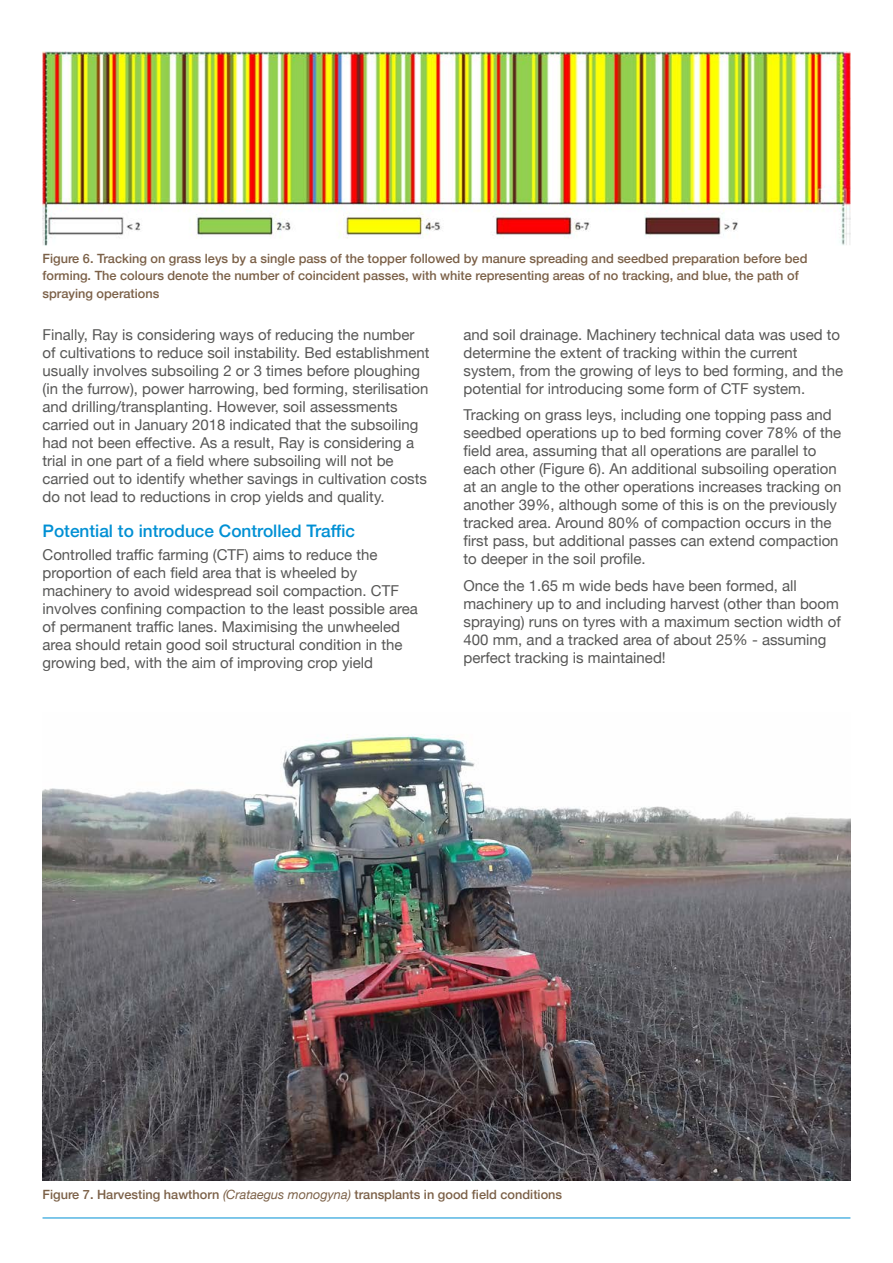
<style>
.page{position:relative;width:893px;height:1263px;background:#fff}
.page>*{position:absolute;margin:0;border:0;box-sizing:border-box;transform-origin:0 0}
.BLUE_SUB_HEADING_1{font:500 17.25px "Helvetica Neue";color:#0090d4}
.MAIN_BODY{font:15px/18px "Helvetica Neue";color:#575756}
.MAIN_CAPTION_2019{font:500 12.75px/17.2px "Helvetica Neue";color:#7b6047}
.s1{font-weight:400;font-style:italic}
</style>
<div class="page">
<hr style="left:43px;top:1217px;width:807px;height:1px;background:#0090d4">
<img style="left:43px;top:51px;width:807px;height:195px">
<img style="left:43px;top:736px;width:807px;height:444px">
<p class="MAIN_CAPTION_2019" style="left:43px;top:249px;width:766px">Figure 6. Tracking on grass leys by a single pass of the topper followed by manure spreading and seedbed preparation before bed forming. The colours denote the number of coincident passes, with white representing areas of no tracking, and blue, the path of spraying operations</p>
<p class="MAIN_BODY" style="left:43px;top:326px;width:388px">Finally, Ray is considering ways of reducing the number of cultivations to reduce soil instability. Bed establishment usually involves subsoiling 2 or 3 times before ploughing (in the furrow), power harrowing, bed forming, sterilisation and drilling/transplanting. However, soil assessments carried out in January 2018 indicated that the subsoiling had not been effective. As a result, Ray is considering a trial in one part of a field where subsoiling will not be carried out to identify whether savings in cultivation costs do not lead to reductions in crop yields and quality.</p>
<p class="BLUE_SUB_HEADING_1" style="left:43px;top:517px;width:314px">Potential to introduce Controlled Traffic</p>
<p class="MAIN_BODY" style="left:43px;top:546px;width:377px">Controlled traffic farming (CTF) aims to reduce the proportion of each field area that is wheeled by machinery to avoid widespread soil compaction. CTF involves confining compaction to the least possible area of permanent traffic lanes. Maximising the unwheeled area should retain good soil structural condition in the growing bed, with the aim of improving crop yield</p>
<p class="MAIN_BODY" style="left:463px;top:326px;width:381px">and soil drainage. Machinery technical data was used to determine the extent of tracking within the current system, from the growing of leys to bed forming, and the potential for introducing some form of CTF system.</p>
<p class="MAIN_BODY" style="left:463px;top:407px;width:379px">Tracking on grass leys, including one topping pass and seedbed operations up to bed forming cover 78% of the field area, assuming that all operations are parallel to each other (Figure 6). An additional subsoiling operation at an angle to the other operations increases tracking on another 39%, although some of this is on the previously tracked area. Around 80% of compaction occurs in the first pass, but additional passes can extend compaction to deeper in the soil profile.</p>
<p class="MAIN_BODY" style="left:463px;top:577px;width:379px">Once the 1.65 m wide beds have been formed, all machinery up to and including harvest (other than boom spraying) runs on tyres with a maximum section width of 400 mm, and a tracked area of about 25% - assuming perfect tracking is maintained!</p>
<p class="MAIN_CAPTION_2019" style="left:43px;top:1185px;width:521px">Figure 7. Harvesting hawthorn <span class="s1">(Crataegus monogyna)</span> transplants in good field conditions</p>
</div>
